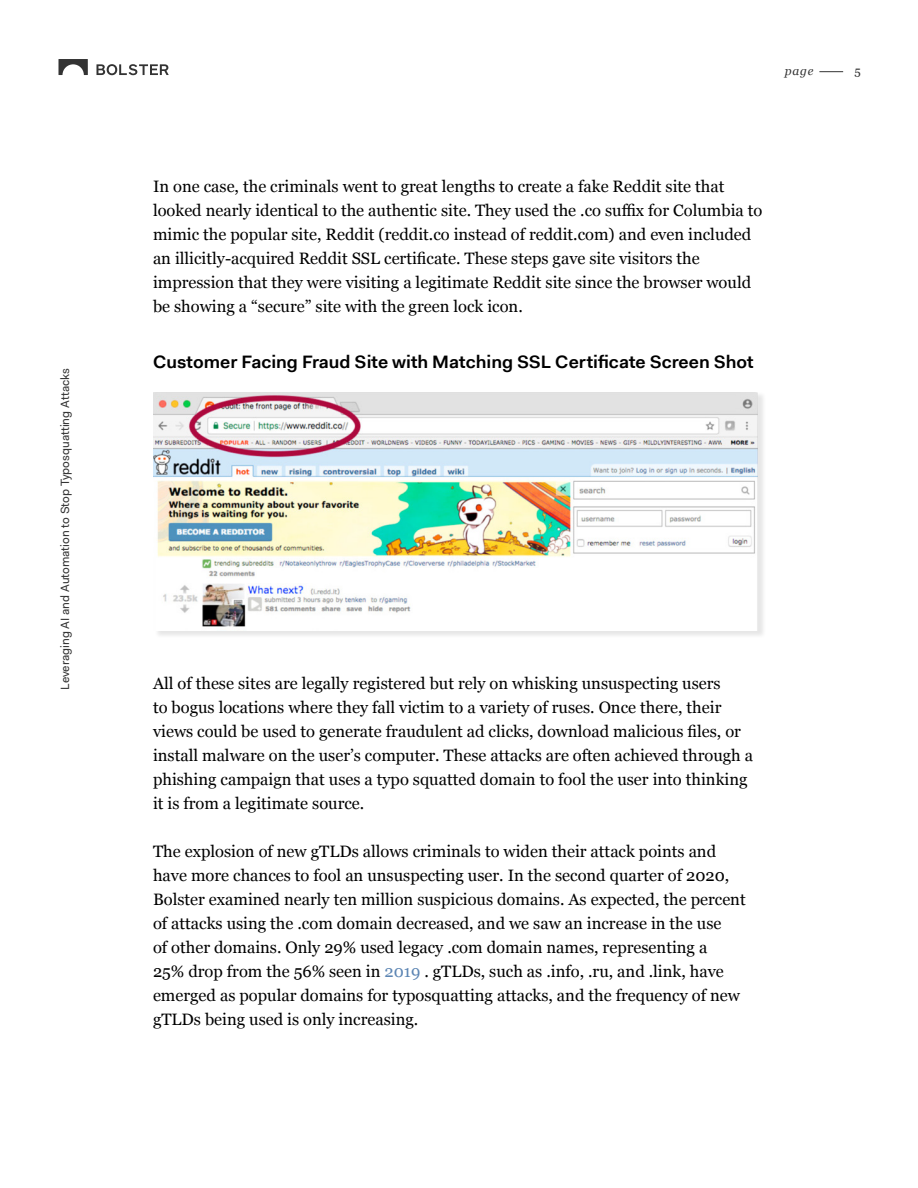
<style>
.page{position:relative;width:918px;height:1188px;background:#fff}
.page>*{position:absolute;margin:0;border:0;box-sizing:border-box;transform-origin:0 0}
.t1{font:600 18px "Fakt TT";color:#000}
.body_paragraph{font:16.5px/24px "Georgia";color:#000}
.t2{font:12px "Fakt";color:#333}
.t3{font:italic 12px "Georgia";color:#333}
.t4{font:12px "Georgia";color:#333}
.s1{color:#5d86b4}
</style>
<div class="page">
<svg style="left:96px;top:64px;width:73px;height:11px"></svg>
<svg style="left:59px;top:59px;width:29px;height:16px"></svg>
<div style="left:154px;top:392px;width:613px;height:246px;background:#efefef"></div>
<img style="left:154px;top:392px;width:604px;height:239px">
<svg style="left:819px;top:71px;width:24px;height:1px"></svg>
<p class="t2" style="left:57px;top:690px;width:323px;rotate:-90deg">Leveraging AI and Automation to Stop Typosquatting Attacks</p>
<p class="t3" style="left:785px;top:62px;width:30px">page</p>
<p class="t4" style="left:855px;top:62px;width:8px">5</p>
<p class="body_paragraph" style="left:153px;top:173px;width:611px">In one case, the criminals went to great lengths to create a fake Reddit site that looked nearly identical to the authentic site. They used the .co suffix for Columbia to mimic the popular site, Reddit (reddit.co instead of reddit.com) and even included an illicitly-acquired Reddit SSL certificate. These steps gave site visitors the impression that they were visiting a legitimate Reddit site since the browser would be showing a “secure” site with the green lock icon.</p>
<p class="t1" style="left:153px;top:350px;width:602px">Customer Facing Fraud Site with Matching SSL Certificate Screen Shot</p>
<p class="body_paragraph" style="left:153px;top:670px;width:602px">All of these sites are legally registered but rely on whisking unsuspecting users<br>to bogus locations where they fall victim to a variety of ruses. Once there, their views could be used to generate fraudulent ad clicks, download malicious files, or install malware on the user’s computer. These attacks are often achieved through a phishing campaign that uses a typo squatted domain to fool the user into thinking it is from a legitimate source.</p>
<p class="body_paragraph" style="left:153px;top:838px;width:594px">The explosion of new gTLDs allows criminals to widen their attack points and have more chances to fool an unsuspecting user. In the second quarter of 2020, Bolster examined nearly ten million suspicious domains. As expected, the percent of attacks using the .com domain decreased, and we saw an increase in the use<br>of other domains. Only 29% used legacy .com domain names, representing a<br>25% drop from the 56% seen in <span class="s1">2019</span> . gTLDs, such as .info, .ru, and .link, have emerged as popular domains for typosquatting attacks, and the frequency of new gTLDs being used is only increasing.</p>
</div>
